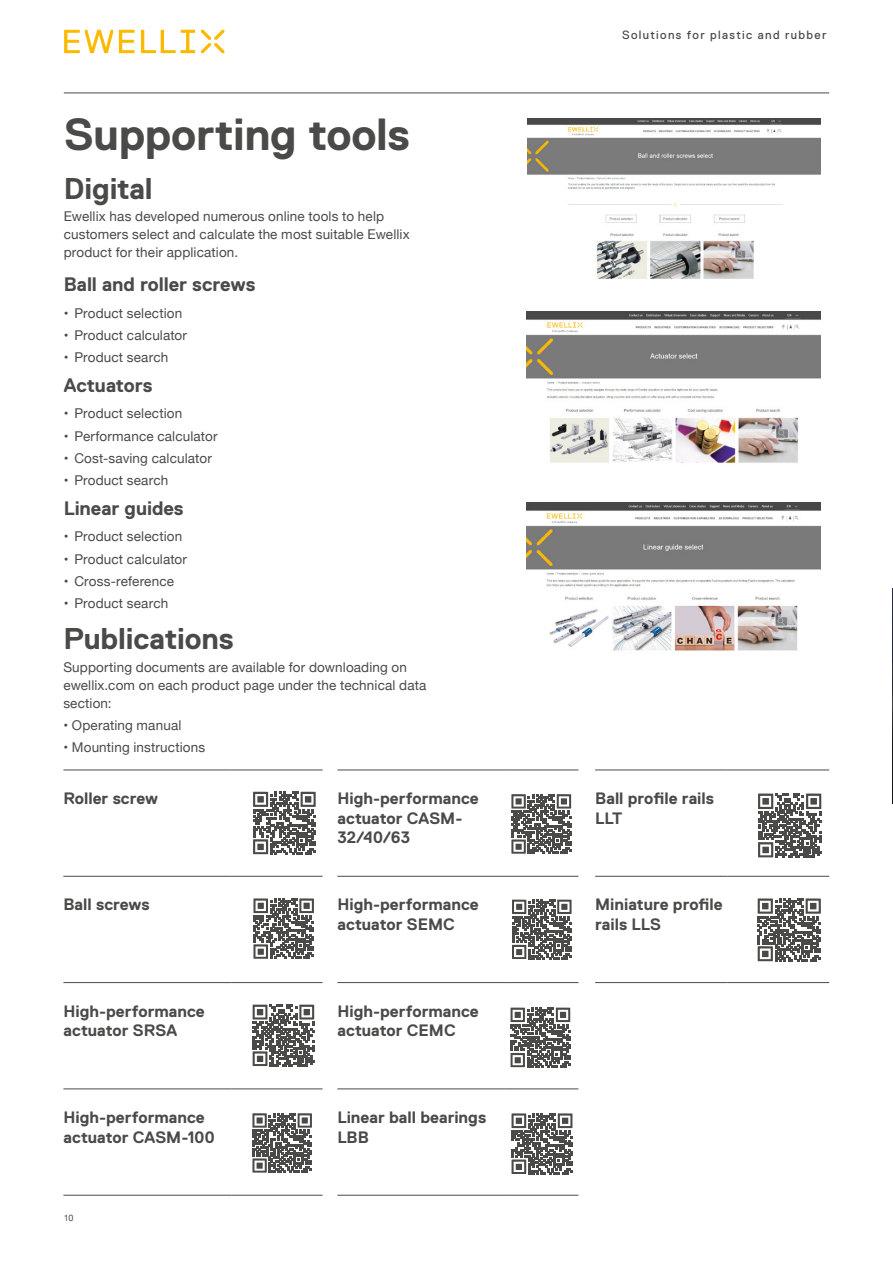
<style>
.page{position:relative;width:893px;height:1263px;background:#fff}
.page>*{position:absolute;margin:0;border:0;box-sizing:border-box;transform-origin:0 0}
.t1{font:700 45px "Replica Std";letter-spacing:-.005em;color:#4a4a49}
.t2{font:700 30px "Replica Std";letter-spacing:-.005em;color:#4a4a49}
.t3{font:700 19.5px "Replica Std";letter-spacing:-.005em;color:#4a4a49}
.t4{font:700 16.5px/19.5px "Replica Std";color:#4a4a49}
.t5{font:13.5px/18px "Helvetica Neue";letter-spacing:.01em;color:#4a4a49}
.t6{font:12px "Replica Std";letter-spacing:.11em;color:#4a4a49}
.t7{font:9px "Helvetica Neue";color:#4a4a49}
</style>
<div class="page">
<hr style="left:64px;top:93px;width:765px;height:1px;background:#4a4a49">
<svg style="left:64px;top:30px;width:131px;height:23px"></svg>
<svg style="left:201px;top:30px;width:23px;height:23px"></svg>
<img style="left:526px;top:311px;width:294px;height:152px">
<img style="left:527px;top:119px;width:293px;height:160px">
<hr style="left:63px;top:769px;width:168px;height:1px;background:#4a4a49">
<hr style="left:231px;top:769px;width:92px;height:1px;background:#4a4a49">
<hr style="left:63px;top:876px;width:168px;height:1px;background:#4a4a49">
<hr style="left:231px;top:876px;width:92px;height:1px;background:#4a4a49">
<hr style="left:63px;top:982px;width:168px;height:1px;background:#4a4a49">
<hr style="left:231px;top:982px;width:92px;height:1px;background:#4a4a49">
<hr style="left:63px;top:1088px;width:168px;height:1px;background:#4a4a49">
<hr style="left:231px;top:1088px;width:92px;height:1px;background:#4a4a49">
<hr style="left:63px;top:1195px;width:168px;height:1px;background:#4a4a49">
<hr style="left:231px;top:1195px;width:92px;height:1px;background:#4a4a49">
<hr style="left:337px;top:769px;width:168px;height:1px;background:#4a4a49">
<hr style="left:505px;top:769px;width:73px;height:1px;background:#4a4a49">
<hr style="left:595px;top:769px;width:132px;height:1px;background:#4a4a49">
<hr style="left:727px;top:769px;width:102px;height:1px;background:#4a4a49">
<hr style="left:337px;top:876px;width:168px;height:1px;background:#4a4a49">
<hr style="left:505px;top:876px;width:73px;height:1px;background:#4a4a49">
<hr style="left:595px;top:876px;width:132px;height:1px;background:#4a4a49">
<hr style="left:727px;top:876px;width:102px;height:1px;background:#4a4a49">
<hr style="left:337px;top:982px;width:168px;height:1px;background:#4a4a49">
<hr style="left:505px;top:982px;width:73px;height:1px;background:#4a4a49">
<hr style="left:337px;top:1088px;width:168px;height:1px;background:#4a4a49">
<hr style="left:505px;top:1088px;width:73px;height:1px;background:#4a4a49">
<hr style="left:337px;top:1195px;width:168px;height:1px;background:#4a4a49">
<hr style="left:505px;top:1195px;width:73px;height:1px;background:#4a4a49">
<hr style="left:595px;top:982px;width:132px;height:1px;background:#4a4a49">
<hr style="left:727px;top:982px;width:102px;height:1px;background:#4a4a49">
<svg style="left:253px;top:792px;width:62px;height:62px"></svg>
<svg style="left:758px;top:793px;width:63px;height:65px"></svg>
<svg style="left:253px;top:898px;width:61px;height:61px"></svg>
<svg style="left:512px;top:900px;width:60px;height:59px"></svg>
<svg style="left:758px;top:898px;width:63px;height:63px"></svg>
<svg style="left:253px;top:1005px;width:61px;height:61px"></svg>
<svg style="left:511px;top:1007px;width:59px;height:60px"></svg>
<img style="left:892px;top:589px;width:1px;height:215px">
<img style="left:526px;top:503px;width:295px;height:148px">
<svg style="left:252px;top:1113px;width:60px;height:60px"></svg>
<svg style="left:511px;top:794px;width:60px;height:60px"></svg>
<svg style="left:511px;top:1113px;width:62px;height:61px"></svg>
<p class="t6" style="left:622px;top:28px;width:206px">Solutions for plastic and rubber</p>
<h1 class="t1" style="left:64px;top:109px;width:347px">Supporting tools</h1>
<h2 class="t2" style="left:64px;top:172px;width:90px">Digital</h2>
<p class="t5" style="left:64px;top:208px;width:347px">Ewellix has developed numerous online tools to help customers select and calculate the most suitable Ewellix product for their application.</p>
<h3 class="t3" style="left:64px;top:273px;width:193px">Ball and roller screws</h3>
<p class="t5" style="left:64px;top:305px;width:120px">• Product selection</p>
<p class="t5" style="left:64px;top:327px;width:125px">• Product calculator</p>
<p class="t5" style="left:64px;top:349px;width:106px">• Product search</p>
<h3 class="t3" style="left:64px;top:374px;width:90px">Actuators</h3>
<p class="t5" style="left:64px;top:405px;width:120px">• Product selection</p>
<p class="t5" style="left:64px;top:428px;width:155px">• Performance calculator</p>
<p class="t5" style="left:64px;top:450px;width:150px">• Cost-saving calculator</p>
<p class="t5" style="left:64px;top:472px;width:106px">• Product search</p>
<h3 class="t3" style="left:64px;top:497px;width:121px">Linear guides</h3>
<p class="t5" style="left:64px;top:528px;width:120px">• Product selection</p>
<p class="t5" style="left:64px;top:551px;width:125px">• Product calculator</p>
<p class="t5" style="left:64px;top:573px;width:112px">• Cross-reference</p>
<p class="t5" style="left:64px;top:595px;width:106px">• Product search</p>
<h2 class="t2" style="left:63px;top:622px;width:172px">Publications</h2>
<p class="t5" style="left:63px;top:659px;width:365px">Supporting documents are available for downloading on ewellix.com on each product page under the technical data section:</p>
<p class="t5" style="left:63px;top:717px;width:120px">• Operating manual</p>
<p class="t5" style="left:63px;top:739px;width:143px">• Mounting instructions</p>
<p class="t4" style="left:63px;top:789px;width:96px">Roller screw</p>
<p class="t4" style="left:337px;top:789px;width:143px">High-performance actuator CASM-<br>32/40/63</p>
<p class="t4" style="left:595px;top:789px;width:120px">Ball profile rails<br>LLT</p>
<p class="t4" style="left:63px;top:895px;width:88px">Ball screws</p>
<p class="t4" style="left:337px;top:895px;width:143px">High-performance actuator SEMC</p>
<p class="t4" style="left:595px;top:895px;width:129px">Miniature profile rails LLS</p>
<p class="t4" style="left:63px;top:1001px;width:143px">High-performance actuator SRSA</p>
<p class="t4" style="left:337px;top:1001px;width:143px">High-performance actuator CEMC</p>
<p class="t4" style="left:63px;top:1108px;width:153px">High-performance actuator CASM-100</p>
<p class="t4" style="left:337px;top:1108px;width:150px">Linear ball bearings<br>LBB</p>
<p class="t7" style="left:64px;top:1211px;width:11px">10</p>
</div>
